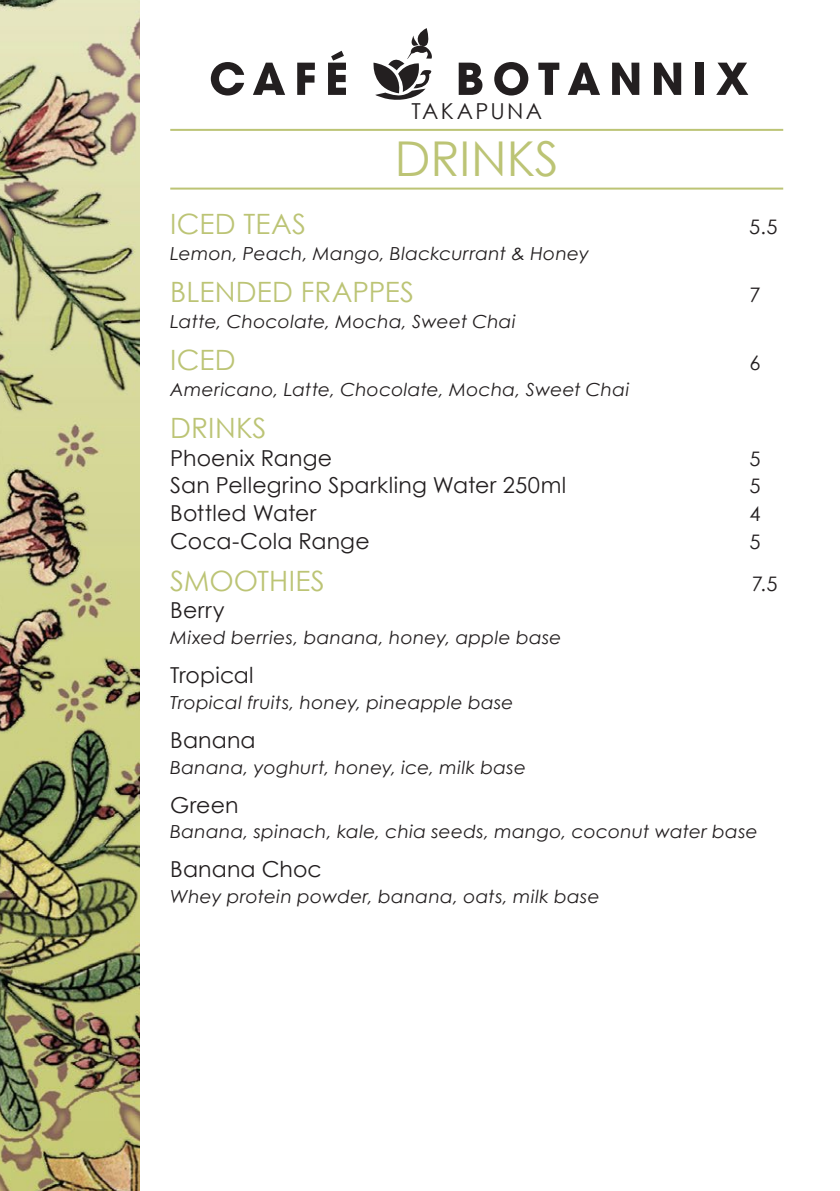
<style>
.page{position:relative;width:840px;height:1191px;background:#fff}
.page>*{position:absolute;margin:0;border:0;box-sizing:border-box;transform-origin:0 0}
.t1{font:48px "Century Gothic";color:#bcc475}
.t2{font:28px "Century Gothic";letter-spacing:.005em;color:#bcc475}
.t3{font:22px "Century Gothic";letter-spacing:.01em;color:#231f20}
.t4{font:22px "Century Gothic";letter-spacing:.105em;color:#231f20}
.t5{font:20px "Century Gothic";color:#231f20}
.t6{font:italic 18px "Century Gothic";letter-spacing:.015em;color:#231f20}
</style>
<div class="page">
<img style="left:0;top:0;width:140px;height:1191px">
<svg style="left:211px;top:62px;width:33px;height:33px"></svg>
<svg style="left:253px;top:63px;width:32px;height:32px"></svg>
<svg style="left:297px;top:63px;width:18px;height:32px"></svg>
<svg style="left:328px;top:51px;width:18px;height:44px"></svg>
<svg style="left:458px;top:63px;width:24px;height:32px"></svg>
<svg style="left:494px;top:62px;width:34px;height:33px"></svg>
<svg style="left:538px;top:63px;width:21px;height:32px"></svg>
<svg style="left:567px;top:63px;width:32px;height:32px"></svg>
<svg style="left:612px;top:63px;width:27px;height:32px"></svg>
<svg style="left:654px;top:63px;width:26px;height:32px"></svg>
<div style="left:695px;top:63px;width:8px;height:32px;background:#231f20"></div>
<svg style="left:716px;top:63px;width:32px;height:32px"></svg>
<svg style="left:373px;top:28px;width:59px;height:72px"></svg>
<hr style="left:170px;top:129px;width:612px;height:2px;background:#bcc475">
<hr style="left:170px;top:188px;width:612px;height:2px;background:#bcc475">
<p class="t4" style="left:411px;top:98px;width:132px">TAKAPUNA</p>
<h1 class="t1" style="left:394px;top:130px;width:165px">DRINKS</h1>
<h2 class="t2" style="left:170px;top:207px;width:137px">ICED TEAS</h2>
<p class="t5" style="left:748px;top:215px;width:30px">5.5</p>
<p class="t6" style="left:170px;top:242px;width:420px">Lemon, Peach, Mango, Blackcurrant &amp; Honey</p>
<h2 class="t2" style="left:170px;top:275px;width:245px">BLENDED FRAPPES</h2>
<p class="t5" style="left:749px;top:283px;width:13px">7</p>
<p class="t6" style="left:170px;top:310px;width:347px">Latte, Chocolate, Mocha, Sweet Chai</p>
<h2 class="t2" style="left:170px;top:343px;width:67px">ICED</h2>
<p class="t5" style="left:749px;top:350px;width:13px">6</p>
<p class="t6" style="left:170px;top:378px;width:460px">Americano, Latte, Chocolate, Mocha, Sweet Chai</p>
<h2 class="t2" style="left:170px;top:411px;width:98px">DRINKS</h2>
<p class="t3" style="left:170px;top:444px;width:163px">Phoenix Range</p>
<p class="t5" style="left:749px;top:446px;width:13px">5</p>
<p class="t3" style="left:170px;top:472px;width:397px">San Pellegrino Sparkling Water 250ml</p>
<p class="t5" style="left:749px;top:474px;width:13px">5</p>
<p class="t3" style="left:170px;top:499px;width:148px">Bottled Water</p>
<p class="t5" style="left:749px;top:501px;width:13px">4</p>
<p class="t3" style="left:170px;top:527px;width:201px">Coca-Cola Range</p>
<p class="t5" style="left:749px;top:529px;width:13px">5</p>
<h2 class="t2" style="left:170px;top:563px;width:156px">SMOOTHIES</h2>
<p class="t5" style="left:751px;top:571px;width:27px">7.5</p>
<p class="t3" style="left:170px;top:597px;width:56px">Berry</p>
<p class="t6" style="left:170px;top:626px;width:392px">Mixed berries, banana, honey, apple base</p>
<p class="t3" style="left:170px;top:662px;width:85px">Tropical</p>
<p class="t6" style="left:170px;top:691px;width:345px">Tropical fruits, honey, pineapple base</p>
<p class="t3" style="left:170px;top:726px;width:87px">Banana</p>
<p class="t6" style="left:170px;top:756px;width:357px">Banana, yoghurt, honey, ice, milk base</p>
<p class="t3" style="left:170px;top:791px;width:70px">Green</p>
<p class="t6" style="left:170px;top:820px;width:589px">Banana, spinach, kale, chia seeds, mango, coconut water base</p>
<p class="t3" style="left:170px;top:856px;width:153px">Banana Choc</p>
<p class="t6" style="left:170px;top:885px;width:431px">Whey protein powder, banana, oats, milk base</p>
</div>
